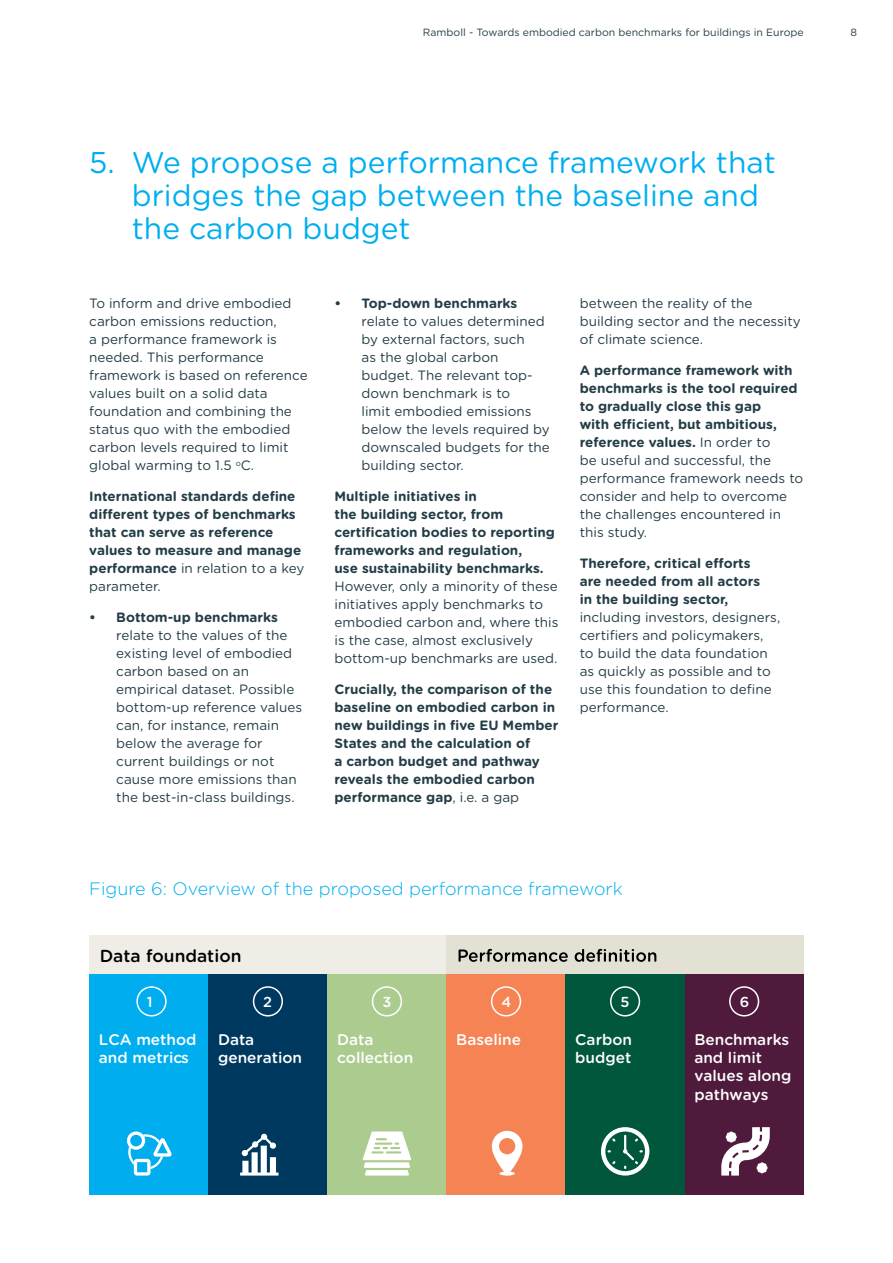
<style>
.page{position:relative;width:893px;height:1263px;background:#fff}
.page>*{position:absolute;margin:0;border:0;box-sizing:border-box;transform-origin:0 0}
.t1{font:30px/33px "Gotham Rounded";color:#00aeef}
.t2{font:300 18px "Gotham Rounded";color:#00aeef}
.t3{font:500 17.4px "Gotham Rounded";color:#000}
.t4{font:500 15.45px/18.5px "Gotham Rounded";color:#fff}
.t5{font:500 14.4px "Gotham Rounded";color:#fff}
.t6{font:13.5px/18px "Gotham Rounded";color:#233d46}
.t7{font:700 13.5px/18px "Gotham Rounded";color:#233d46}
.t8{font:10.5px "Gotham Rounded";color:#233d46}
.s1{font-weight:400}
.s2{font-weight:700}
</style>
<div class="page">
<div style="left:89px;top:935px;width:357px;height:39px;background:#efede6"></div>
<div style="left:446px;top:935px;width:358px;height:39px;background:#e3e0d4"></div>
<svg style="left:459px;top:949px;width:109px;height:13px"></svg>
<svg style="left:575px;top:949px;width:81px;height:13px"></svg>
<div style="left:89px;top:974px;width:119px;height:221px;background:#00aeef"></div>
<div style="left:208px;top:974px;width:119px;height:221px;background:#00395f"></div>
<div style="left:327px;top:974px;width:119px;height:221px;background:#accc8f"></div>
<div style="left:446px;top:974px;width:120px;height:221px;background:#f58353"></div>
<div style="left:566px;top:974px;width:119px;height:221px;background:#00573c"></div>
<div style="left:685px;top:974px;width:119px;height:221px;background:#501a3d"></div>
<div style="left:136px;top:986px;width:31px;height:30px;border:2px solid #fff;border-radius:50%"></div>
<div style="left:253px;top:986px;width:30px;height:30px;border:2px solid #fff;border-radius:50%"></div>
<div style="left:372px;top:986px;width:30px;height:30px;border:2px solid #fff;border-radius:50%"></div>
<div style="left:491px;top:986px;width:30px;height:30px;border:2px solid #fff;border-radius:50%"></div>
<div style="left:610px;top:986px;width:30px;height:30px;border:2px solid #fff;border-radius:50%"></div>
<div style="left:729px;top:986px;width:30px;height:30px;border:2px solid #fff;border-radius:50%"></div>
<svg style="left:127px;top:1131px;width:45px;height:44px"></svg>
<svg style="left:601px;top:1127px;width:48px;height:48px"></svg>
<svg style="left:240px;top:1134px;width:38px;height:41px"></svg>
<svg style="left:363px;top:1131px;width:48px;height:44px"></svg>
<svg style="left:492px;top:1131px;width:30px;height:44px"></svg>
<svg style="left:721px;top:1127px;width:49px;height:48px"></svg>
<p class="t8" style="left:423px;top:25px;width:382px">Ramboll - Towards embodied carbon benchmarks for buildings in Europe</p>
<p class="t8" style="left:850px;top:25px;width:8px">8</p>
<h1 class="t1" style="left:132px;top:144px;width:645px;text-indent:-43px">5. We propose a performance framework that bridges the gap between the baseline and the carbon budget</h1>
<p class="t6" style="left:89px;top:294px;width:220px">To inform and drive embodied carbon emissions reduction,<br>a performance framework is needed. This performance framework is based on reference values built on a solid data foundation and combining the status quo with the embodied carbon levels required to limit global warming to 1.5 <sup>o</sup>C.</p>
<p class="t7" style="left:89px;top:487px;width:217px">International standards define different types of benchmarks that can serve as reference values to measure and manage performance <span class="s1">in relation to a key parameter.</span></p>
<p class="t7" style="left:89px;top:608px;width:190px">• Bottom-up benchmarks</p>
<p class="t6" style="left:116px;top:625px;width:187px">relate to the values of the existing level of embodied carbon based on an empirical dataset. Possible bottom-up reference values can, for instance, remain below the average for current buildings or not cause more emissions than the best-in-class buildings.</p>
<p class="t7" style="left:334px;top:294px;width:184px">• Top-down benchmarks</p>
<p class="t6" style="left:361px;top:312px;width:190px">relate to values determined by external factors, such<br>as the global carbon budget. The relevant top&shy;down benchmark is to<br>limit embodied emissions below the levels required by downscaled budgets for the building sector.</p>
<p class="t7" style="left:334px;top:487px;width:222px">Multiple initiatives in<br>the building sector, from certification bodies to reporting frameworks and regulation,<br>use sustainability benchmarks.</p>
<p class="t6" style="left:334px;top:577px;width:225px">However, only a minority of these initiatives apply benchmarks to embodied carbon and, where this is the case, almost exclusively bottom-up benchmarks are used.</p>
<p class="t7" style="left:334px;top:680px;width:225px">Crucially, the comparison of the baseline on embodied carbon in new buildings in five EU Member<br>States and the calculation of<br>a carbon budget and pathway reveals the embodied carbon performance gap<span class="s1">, i.e. a gap</span></p>
<p class="t6" style="left:580px;top:294px;width:223px">between the reality of the building sector and the necessity of climate science.</p>
<p class="t6" style="left:580px;top:361px;width:225px"><span class="s2">A performance framework with benchmarks is the tool required to gradually close this gap<br>with efficient, but ambitious, reference values.</span> In order to<br>be useful and successful, the performance framework needs to consider and help to overcome the challenges encountered in this study.</p>
<p class="t7" style="left:580px;top:554px;width:182px">Therefore, critical efforts are needed from all actors in the building sector,</p>
<p class="t6" style="left:580px;top:607px;width:202px">including investors, designers, certifiers and policymakers, to build the data foundation as quickly as possible and to use this foundation to define performance.</p>
<h2 class="t2" style="left:89px;top:877px;width:535px">Figure 6: Overview of the proposed performance framework</h2>
<p class="t3" style="left:100px;top:943px;width:143px">Data foundation</p>
<p class="t5" style="left:147px;top:992px;width:7px">1</p>
<p class="t5" style="left:263px;top:992px;width:10px">2</p>
<p class="t5" style="left:382px;top:992px;width:10px">3</p>
<p class="t5" style="left:501px;top:992px;width:11px">4</p>
<p class="t5" style="left:621px;top:992px;width:11px">5</p>
<p class="t5" style="left:740px;top:992px;width:11px">6</p>
<p class="t4" style="left:99px;top:1029px;width:99px">LCA method and metrics</p>
<p class="t4" style="left:218px;top:1029px;width:85px">Data generation</p>
<p class="t4" style="left:337px;top:1029px;width:78px">Data collection</p>
<p class="t4" style="left:575px;top:1029px;width:58px">Carbon budget</p>
<p class="t4" style="left:694px;top:1029px;width:99px">Benchmarks and limit values along pathways</p>
<p class="t4" style="left:456px;top:1029px;width:66px">Baseline</p>
</div>
